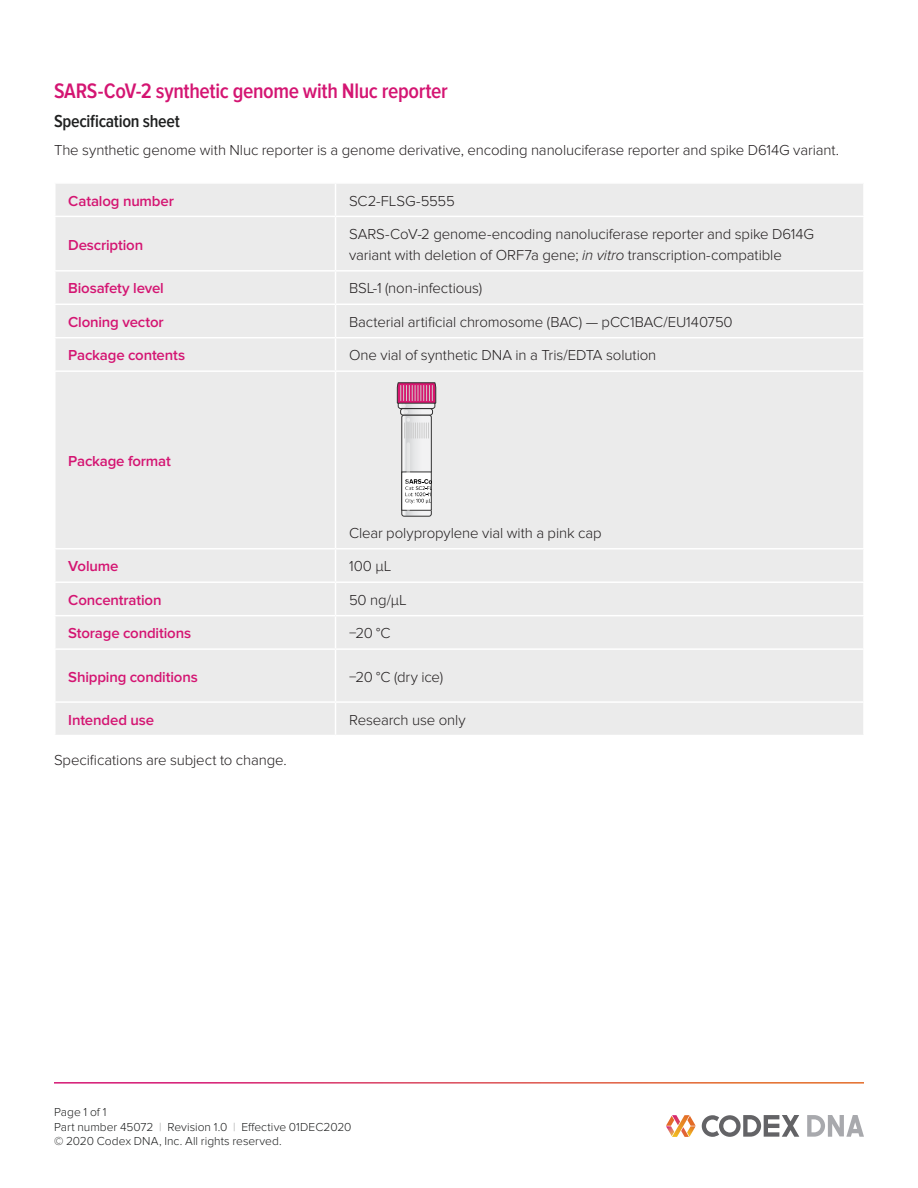
<style>
.page{position:relative;width:918px;height:1188px;background:#fff}
.page>*{position:absolute;margin:0;border:0;box-sizing:border-box;transform-origin:0 0}
.t1{font:600 21.75px "Proxima Nova Cond";letter-spacing:-.015em;color:#d41572}
.t2{font:600 18px "Proxima Nova Cond";letter-spacing:-.015em;color:#1f2020}
.body{font:300 15px/21px "Proxima Nova";letter-spacing:-.01em;color:#231f20}
.body-2{font:600 15px "Proxima Nova";letter-spacing:-.01em;color:#d41572}
.t3{font:300 12px/14.4px "Proxima Nova";color:#1f2020}
.s1{font-style:italic}
.s2{font-family:"Proxima Nova T";font-weight:100;color:#818180}
</style>
<div class="page">
<svg style="left:702px;top:1115px;width:97px;height:22px"></svg>
<svg style="left:807px;top:1115px;width:57px;height:22px"></svg>
<svg style="left:666px;top:1115px;width:30px;height:22px"></svg>
<div style="left:56px;top:184px;width:807px;height:551px;background:#ebebeb"></div>
<hr style="left:335px;top:184px;width:1px;height:32px;background:#fff">
<hr style="left:54px;top:216px;width:282px;height:1px;background:#fff">
<hr style="left:336px;top:216px;width:529px;height:1px;background:#fff">
<hr style="left:335px;top:217px;width:1px;height:53px;background:#fff">
<hr style="left:54px;top:270px;width:282px;height:2px;background:#fff">
<hr style="left:336px;top:270px;width:529px;height:2px;background:#fff">
<hr style="left:335px;top:272px;width:1px;height:32px;background:#fff">
<hr style="left:54px;top:304px;width:282px;height:1px;background:#fff">
<hr style="left:336px;top:304px;width:529px;height:1px;background:#fff">
<hr style="left:335px;top:305px;width:1px;height:32px;background:#fff">
<hr style="left:54px;top:337px;width:282px;height:1px;background:#fff">
<hr style="left:336px;top:337px;width:529px;height:1px;background:#fff">
<hr style="left:335px;top:338px;width:1px;height:32px;background:#fff">
<hr style="left:54px;top:370px;width:282px;height:2px;background:#fff">
<hr style="left:336px;top:370px;width:529px;height:2px;background:#fff">
<hr style="left:335px;top:372px;width:1px;height:176px;background:#fff">
<hr style="left:54px;top:548px;width:282px;height:2px;background:#fff">
<hr style="left:336px;top:548px;width:529px;height:2px;background:#fff">
<hr style="left:335px;top:550px;width:1px;height:31px;background:#fff">
<hr style="left:54px;top:581px;width:282px;height:2px;background:#fff">
<hr style="left:336px;top:581px;width:529px;height:2px;background:#fff">
<hr style="left:335px;top:583px;width:1px;height:32px;background:#fff">
<hr style="left:54px;top:615px;width:282px;height:1px;background:#fff">
<hr style="left:336px;top:615px;width:529px;height:1px;background:#fff">
<hr style="left:335px;top:616px;width:1px;height:32px;background:#fff">
<hr style="left:54px;top:648px;width:282px;height:2px;background:#fff">
<hr style="left:336px;top:648px;width:529px;height:2px;background:#fff">
<hr style="left:335px;top:650px;width:1px;height:51px;background:#fff">
<hr style="left:54px;top:701px;width:282px;height:2px;background:#fff">
<hr style="left:336px;top:701px;width:529px;height:2px;background:#fff">
<hr style="left:335px;top:703px;width:1px;height:32px;background:#fff">
<svg style="left:397px;top:383px;width:39px;height:133px"></svg>
<p class="t1" style="left:54px;top:79px;width:395px">SARS-CoV-2 synthetic genome with Nluc reporter</p>
<p class="t2" style="left:54px;top:111px;width:127px">Specification sheet</p>
<p class="body" style="left:54px;top:140px;width:787px">The synthetic genome with Nluc reporter is a genome derivative, encoding nanoluciferase reporter and spike D614G variant.</p>
<p class="body-2" style="left:68px;top:192px;width:107px">Catalog number</p>
<p class="body" style="left:349px;top:190px;width:107px">SC2-FLSG-5555</p>
<p class="body-2" style="left:68px;top:236px;width:77px">Description</p>
<p class="body" style="left:349px;top:224px;width:467px">SARS-CoV-2 genome-encoding nanoluciferase reporter and spike D614G variant with deletion of ORF7a gene; <span class="s1">in vitro</span> transcription-compatible</p>
<p class="body-2" style="left:68px;top:280px;width:97px">Biosafety level</p>
<p class="body" style="left:349px;top:278px;width:135px">BSL-1 (non-infectious)</p>
<p class="body-2" style="left:68px;top:313px;width:97px">Cloning vector</p>
<p class="body" style="left:349px;top:312px;width:385px">Bacterial artificial chromosome (BAC) — pCC1BAC/EU140750</p>
<p class="body-2" style="left:68px;top:347px;width:118px">Package contents</p>
<p class="body" style="left:349px;top:345px;width:309px">One vial of synthetic DNA in a Tris/EDTA solution</p>
<p class="body-2" style="left:68px;top:452px;width:104px">Package format</p>
<p class="body" style="left:349px;top:523px;width:254px">Clear polypropylene vial with a pink cap</p>
<p class="body-2" style="left:68px;top:558px;width:52px">Volume</p>
<p class="body" style="left:349px;top:556px;width:44px">100 µL</p>
<p class="body-2" style="left:68px;top:591px;width:95px">Concentration</p>
<p class="body" style="left:349px;top:590px;width:59px">50 ng/µL</p>
<p class="body-2" style="left:68px;top:625px;width:124px">Storage conditions</p>
<p class="body" style="left:349px;top:623px;width:43px">−20 °C</p>
<p class="body-2" style="left:68px;top:668px;width:131px">Shipping conditions</p>
<p class="body" style="left:349px;top:666px;width:96px">−20 °C (dry ice)</p>
<p class="body-2" style="left:68px;top:711px;width:87px">Intended use</p>
<p class="body" style="left:349px;top:709px;width:118px">Research use only</p>
<p class="body" style="left:54px;top:749px;width:234px">Specifications are subject to change.</p>
<p class="t3" style="left:54px;top:1105px;width:299px">Page 1 of 1<br>Part number 45072 <span class="s2">|</span> Revision 1.0 <span class="s2">|</span> Effective 01DEC2020 © 2020 Codex DNA, Inc. All rights reserved.</p>
</div>
